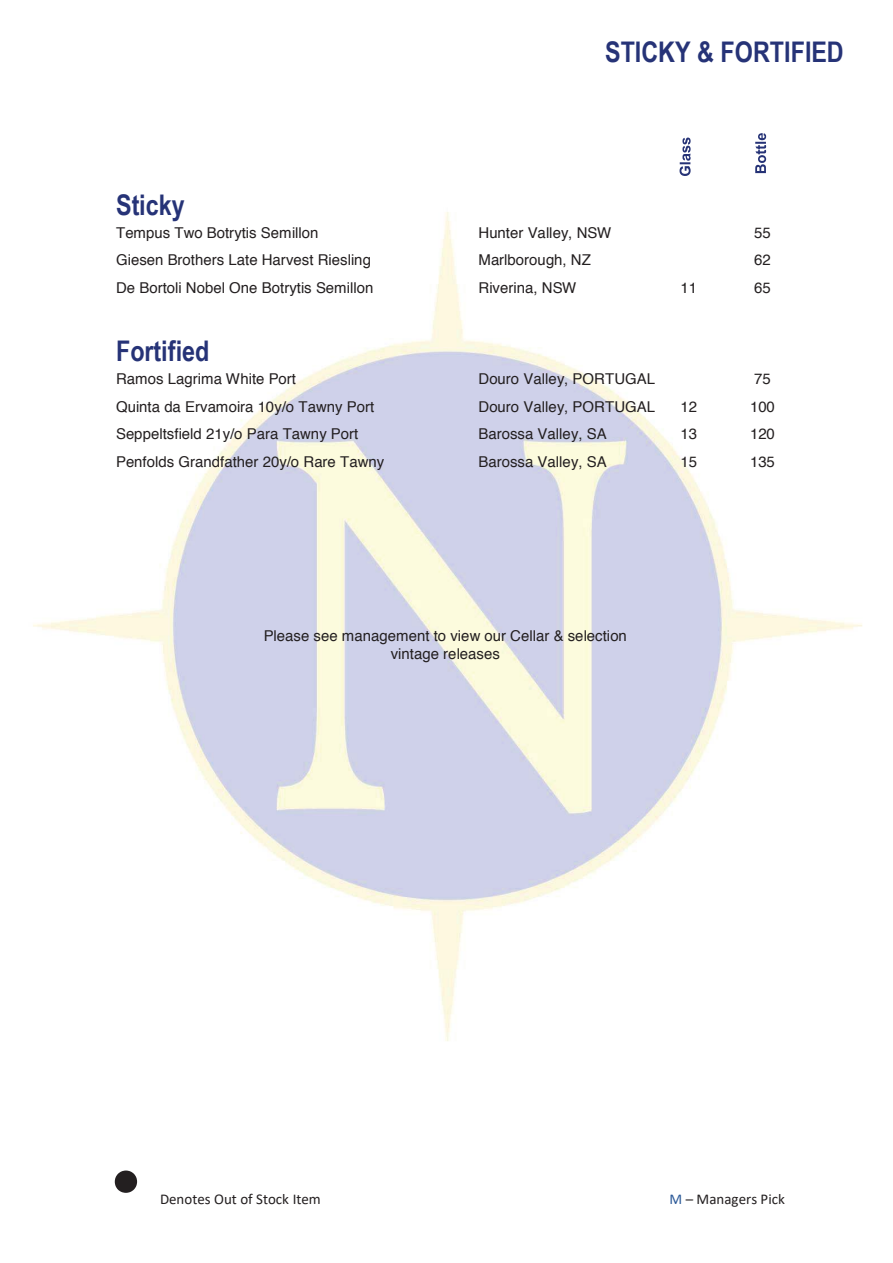
<style>
.page{position:relative;width:893px;height:1263px;background:#fff}
.page>*{position:absolute;margin:0;border:0;box-sizing:border-box;transform-origin:0 0}
.t1{font:700 28.5px "Arial Narrow";color:#263377}
.t2{font:15px/17.2px "Helvetica";color:#231f20;text-align:center}
.t3{font:15px "Calibri";color:#231f20}
.s1{font-size:72px}
.s2{color:#2b5998}
</style>
<div class="page">
<img style="left:33px;top:212px;width:829px;height:829px">
<img style="left:755px;top:136px;width:12px;height:38px">
<svg style="left:755px;top:133px;width:11px;height:40px"></svg>
<svg style="left:679px;top:138px;width:12px;height:38px"></svg>
<h1 class="t1" style="left:605px;top:41px;width:240px">STICKY &amp; FORTIFIED</h1>
<h1 class="t1" style="left:116px;top:194px;width:70px">Sticky</h1>
<p class="t2" style="left:116px;top:225px;width:204px">Tempus Two Botrytis Semillon</p>
<p class="t2" style="left:479px;top:225px;width:134px">Hunter Valley, NSW</p>
<p class="t2" style="left:754px;top:225px;width:18px">55</p>
<p class="t2" style="left:116px;top:253px;width:256px">Giesen Brothers Late Harvest Riesling</p>
<p class="t2" style="left:479px;top:253px;width:114px">Marlborough, NZ</p>
<p class="t2" style="left:754px;top:253px;width:18px">62</p>
<p class="t2" style="left:116px;top:281px;width:259px">De Bortoli Nobel One Botrytis Semillon</p>
<p class="t2" style="left:479px;top:281px;width:99px">Riverina, NSW</p>
<p class="t2" style="left:681px;top:281px;width:18px">11</p>
<p class="t2" style="left:754px;top:281px;width:18px">65</p>
<h1 class="t1" style="left:116px;top:340px;width:95px">Fortified</h1>
<p class="t2" style="left:116px;top:371px;width:181px">Ramos Lagrima White Port</p>
<p class="t2" style="left:479px;top:371px;width:178px">Douro Valley, PORTUGAL</p>
<p class="t2" style="left:754px;top:371px;width:18px">75</p>
<p class="t2" style="left:116px;top:399px;width:260px">Quinta da Ervamoira 10y/o Tawny Port</p>
<p class="t2" style="left:479px;top:399px;width:178px">Douro Valley, PORTUGAL</p>
<p class="t2" style="left:681px;top:399px;width:18px">12</p>
<p class="t2" style="left:750px;top:399px;width:26px">100</p>
<p class="t2" style="left:116px;top:427px;width:244px">Seppeltsfield 21y/o Para Tawny Port</p>
<p class="t2" style="left:479px;top:427px;width:130px">Barossa Valley, SA</p>
<p class="t2" style="left:681px;top:427px;width:18px">13</p>
<p class="t2" style="left:750px;top:427px;width:26px">120</p>
<p class="t2" style="left:116px;top:455px;width:270px">Penfolds Grandfather 20y/o Rare Tawny</p>
<p class="t2" style="left:479px;top:455px;width:130px">Barossa Valley, SA</p>
<p class="t2" style="left:681px;top:455px;width:18px">15</p>
<p class="t2" style="left:750px;top:455px;width:26px">135</p>
<p class="t2" style="left:264px;top:629px;width:365px">Please see management to view our Cellar &amp; selection vintage releases</p>
<p class="t3" style="left:108px;top:1189px;width:214px"><span class="s1">•</span> Denotes Out of Stock Item</p>
<p class="t3" style="left:670px;top:1189px;width:117px"><span class="s2">M</span> – Managers Pick</p>
</div>
